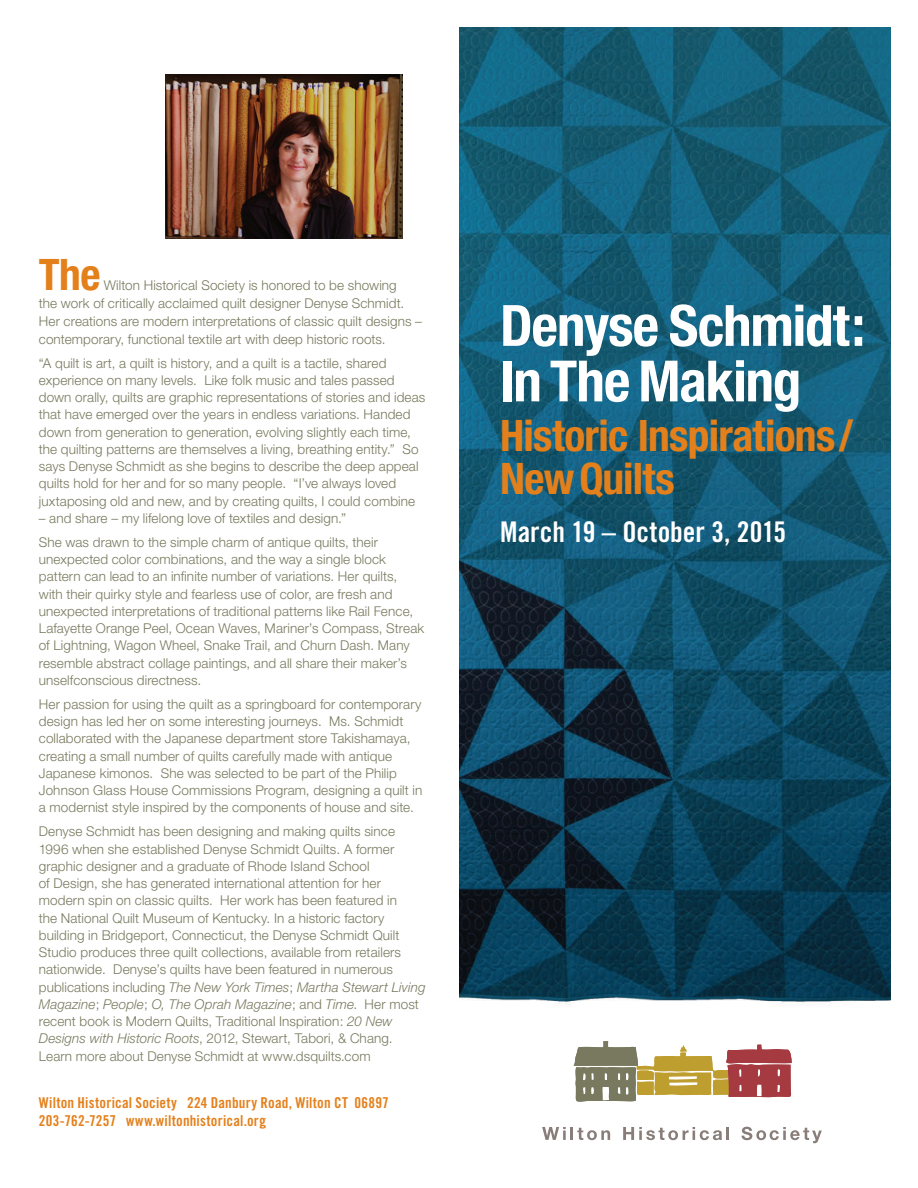
<style>
.page{position:relative;width:918px;height:1188px;background:#fff}
.page>*{position:absolute;margin:0;border:0;box-sizing:border-box;transform-origin:0 0}
.t1{font:700 condensed 57px/55.5px "Helvetica Neue";letter-spacing:-.02em;color:#fff}
.myles_text{font:700 condensed 43.5px/43.7px "Helvetica Neue";letter-spacing:-.015em;color:#e4801b}
.Myles_head{font:28.5px "Trade Gothic Bold Cond Twenty";color:#fff}
.Myles_head-2{font:15px/18px "Trade Gothic Bold Cond Twenty";letter-spacing:.015em;color:#e4801b}
.myles_text-2{font:300 13.5px/17.2px "Helvetica Neue";letter-spacing:.01em;color:#78795e}
.s1{font-style:italic}
</style>
<div class="page">
<img style="left:459px;top:27px;width:432px;height:979px">
<img style="left:166px;top:75px;width:237px;height:163px">
<svg style="left:542px;top:1127px;width:68px;height:13px"></svg>
<svg style="left:623px;top:1127px;width:106px;height:13px"></svg>
<svg style="left:741px;top:1127px;width:81px;height:16px"></svg>
<svg style="left:574px;top:1041px;width:218px;height:61px"></svg>
<p class="myles_text" style="left:39px;top:252px;width:63px">The</p>
<p class="myles_text-2" style="left:39px;top:276px;width:385px;line-height:17.7px;text-indent:65px">Wilton Historical Society is honored to be showing<br>the work of critically acclaimed quilt designer Denyse Schmidt.<br>Her creations are modern interpretations of classic quilt designs – contemporary, functional textile art with deep historic roots.</p>
<p class="myles_text-2" style="left:39px;top:354px;width:388px">“A quilt is art, a quilt is history, and a quilt is a tactile, shared experience on many levels. Like folk music and tales passed down orally, quilts are graphic representations of stories and ideas that have emerged over the years in endless variations. Handed down from generation to generation, evolving slightly each time, the quilting patterns are themselves a living, breathing entity.” So says Denyse Schmidt as she begins to describe the deep appeal quilts hold for her and for so many people. “I’ve always loved juxtaposing old and new, and by creating quilts, I could combine</p>
<p class="myles_text-2" style="left:39px;top:509px;width:309px">– and share – my lifelong love of textiles and design.”</p>
<p class="myles_text-2" style="left:39px;top:533px;width:387px">She was drawn to the simple charm of antique quilts, their unexpected color combinations, and the way a single block pattern can lead to an infinite number of variations. Her quilts, with their quirky style and fearless use of color, are fresh and unexpected interpretations of traditional patterns like Rail Fence, Lafayette Orange Peel, Ocean Waves, Mariner’s Compass, Streak of Lightning, Wagon Wheel, Snake Trail, and Churn Dash. Many resemble abstract collage paintings, and all share their maker’s unselfconscious directness.</p>
<p class="myles_text-2" style="left:39px;top:695px;width:385px">Her passion for using the quilt as a springboard for contemporary design has led her on some interesting journeys. Ms. Schmidt collaborated with the Japanese department store Takishamaya, creating a small number of quilts carefully made with antique Japanese kimonos. She was selected to be part of the Philip Johnson Glass House Commissions Program, designing a quilt in a modernist style inspired by the components of house and site.</p>
<p class="myles_text-2" style="left:39px;top:823px;width:388px">Denyse Schmidt has been designing and making quilts since 1996 when she established Denyse Schmidt Quilts. A former graphic designer and a graduate of Rhode Island School<br>of Design, she has generated international attention for her modern spin on classic quilts. Her work has been featured in<br>the National Quilt Museum of Kentucky. In a historic factory building in Bridgeport, Connecticut, the Denyse Schmidt Quilt Studio produces three quilt collections, available from retailers nationwide. Denyse’s quilts have been featured in numerous publications including <span class="s1">The New York Times</span>; <span class="s1">Martha Stewart Living Magazine</span>; <span class="s1">People</span>; <span class="s1">O, The Oprah Magazine</span>; and <span class="s1">Time</span>. Her most recent book is Modern Quilts, Traditional Inspiration: <span class="s1">20 New Designs with Historic Roots</span>, 2012, Stewart, Tabori, &amp; Chang.<br>Learn more about Denyse Schmidt at www.dsquilts.com</p>
<p class="Myles_head-2" style="left:39px;top:1093px;width:352px">Wilton Historical Society 224 Danbury Road, Wilton CT 06897<br>203-762-7257 www.wiltonhistorical.org</p>
<p class="t1" style="left:500px;top:297px;width:367px">Denyse Schmidt:<br>In The Making</p>
<p class="myles_text" style="left:500px;top:413px;width:355px">Historic Inspirations/<br>New Quilts</p>
<p class="Myles_head" style="left:500px;top:514px;width:288px">March 19 – October 3, 2015</p>
</div>
